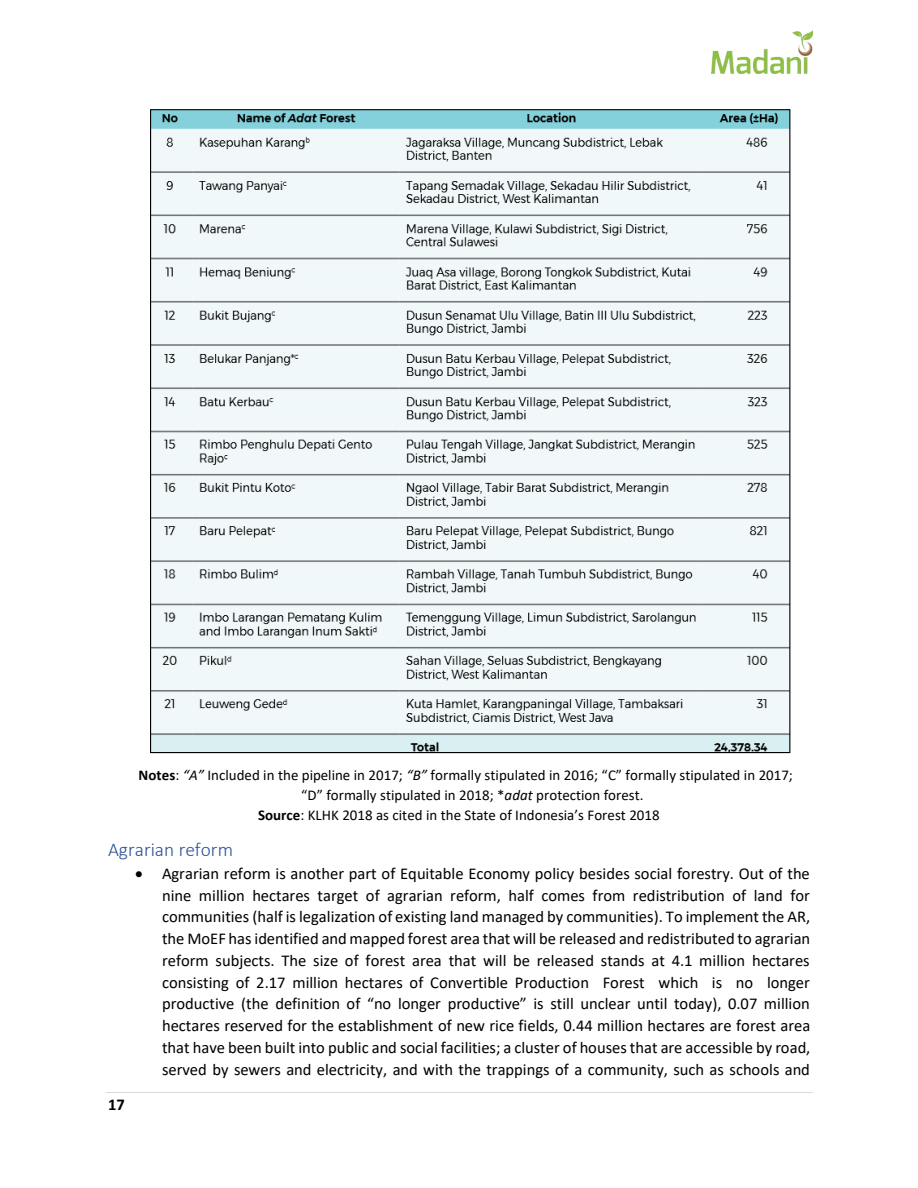
<style>
.page{position:relative;width:918px;height:1188px;background:#fff}
.page>*{position:absolute;margin:0;border:0;box-sizing:border-box;transform-origin:0 0}
.t1{font:300 19.5px "Calibri";color:#2f5496}
.t2{font:16.5px/21.8px "Calibri";color:#000;text-align:justify}
.t3{font:700 16.5px "Calibri";color:#000}
.t4{font:15px "Calibri";color:#000}
.s1{font-weight:700}
.s2{font-style:italic}
</style>
<div class="page">
<hr style="left:106px;top:1092px;width:706px;height:1px;background:#d9d9d9">
<img style="left:711px;top:31px;width:101px;height:43px">
<img style="left:152px;top:111px;width:636px;height:640px">
<p class="t4" style="left:139px;top:769px;width:656px"><span class="s1">Notes</span>: <span class="s2">“A”</span> Included in the pipeline in 2017; <span class="s2">“B”</span> formally stipulated in 2016; “C” formally stipulated in 2017;</p>
<p class="t4" style="left:301px;top:788px;width:344px">“D” formally stipulated in 2018; *<span class="s2">adat</span> protection forest.</p>
<p class="t4" style="left:258px;top:808px;width:403px"><span class="s1">Source</span>: KLHK 2018 as cited in the State of Indonesia’s Forest 2018</p>
<p class="t1" style="left:108px;top:841px;width:127px">Agrarian reform</p>
<p class="t2" style="left:162px;top:864px;width:650px;text-indent:-27px">• Agrarian reform is another part of Equitable Economy policy besides social forestry. Out of the nine million hectares target of agrarian reform, half comes from redistribution of land for communities (half is legalization of existing land managed by communities). To implement the AR, the MoEF has identified and mapped forest area that will be released and redistributed to agrarian reform subjects. The size of forest area that will be released stands at 4.1 million hectares consisting of 2.17 million hectares of Convertible Production Forest which is no longer productive (the definition of “no longer productive” is still unclear until today), 0.07 million hectares reserved for the establishment of new rice fields, 0.44 million hectares are forest area that have been built into public and social facilities; a cluster of houses that are accessible by road, served by sewers and electricity, and with the trappings of a community, such as schools and</p>
<p class="t3" style="left:108px;top:1097px;width:18px">17</p>
</div>
